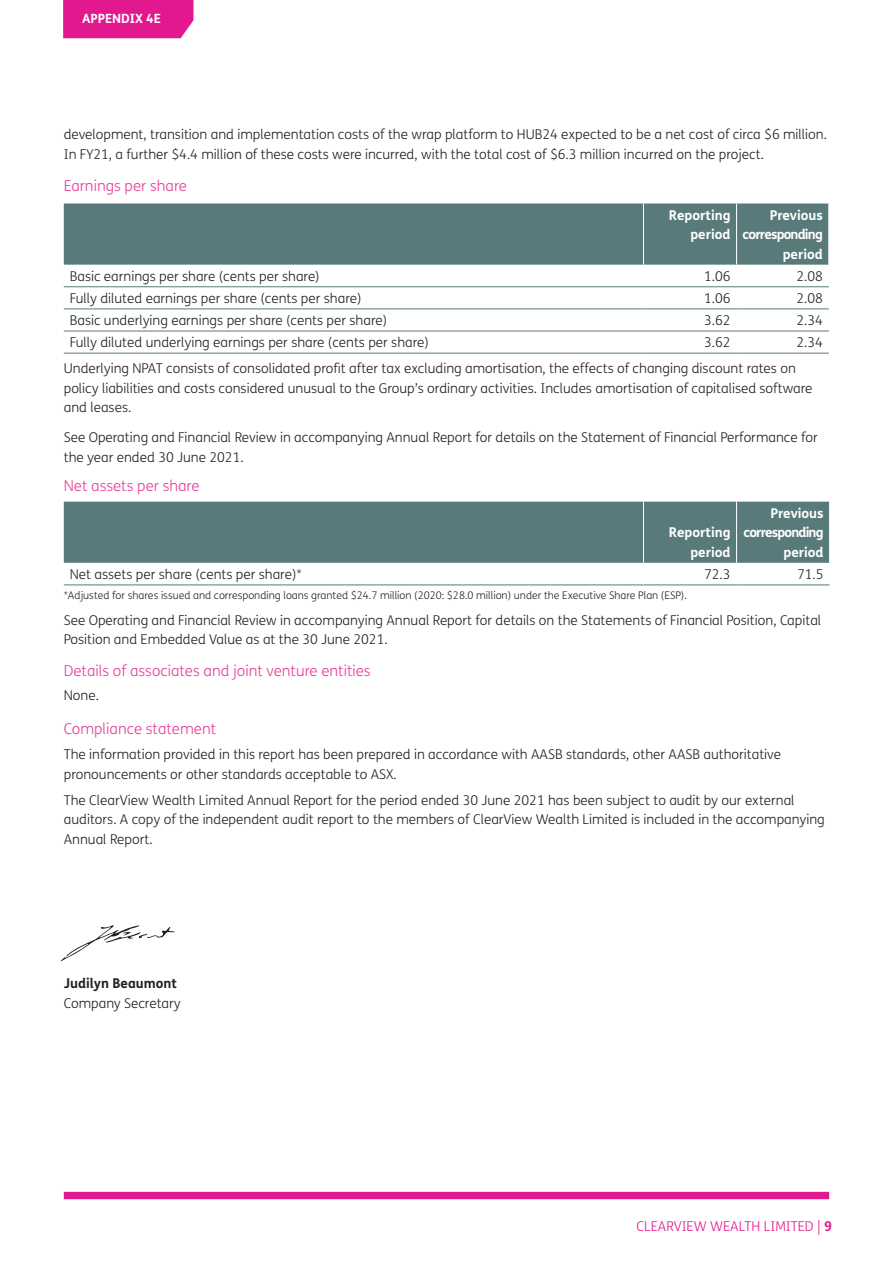
<style>
.page{position:relative;width:893px;height:1263px;background:#fff}
.page>*{position:absolute;margin:0;border:0;box-sizing:border-box;transform-origin:0 0}
._1_2__Sub_sub_head{font:300 15px "FS Me";color:#e63e97}
._2_0__Body_text{font:300 13.5px/19.5px "FS Me";color:#231f20}
.Bodytext{font:300 13.5px/19.5px "FS Me";color:#231f20}
._1_2__Sub_sub_head-2{font:300 13.5px/19.5px "FS Me";color:#231f20}
._2_0__Body_text-2{font:700 13.5px/19.5px "FS Me";letter-spacing:-.035em;color:#fff;text-align:right}
._2_0__Body_text-3{font:700 13.5px/19.5px "FS Me";color:#fff;text-align:right}
.t1{font:300 13.5px "FS Me";color:#e2188f}
._2_0__Body_text-4{font:700 13.5px "FS Me";color:#231f20}
._2_6__Footnote{font:700 12.75px "FS Me";color:#fff}
._2_6__Footnote-2{font:300 10.5px "FS Me";color:#231f20}
.s1{font-weight:700}
</style>
<div class="page">
<div style="left:64px;top:1192px;width:765px;height:7px;background:#e2188f"></div>
<div style="left:64px;top:203px;width:764px;height:62px;background:#587a7b"></div>
<hr style="left:64px;top:286px;width:579px;height:1px;background:#587a7b">
<hr style="left:643px;top:286px;width:94px;height:1px;background:#587a7b">
<hr style="left:737px;top:286px;width:92px;height:1px;background:#587a7b">
<hr style="left:64px;top:309px;width:579px;height:1px;background:#587a7b">
<hr style="left:643px;top:309px;width:94px;height:1px;background:#587a7b">
<hr style="left:737px;top:309px;width:92px;height:1px;background:#587a7b">
<hr style="left:64px;top:331px;width:579px;height:1px;background:#587a7b">
<hr style="left:643px;top:331px;width:94px;height:1px;background:#587a7b">
<hr style="left:737px;top:331px;width:92px;height:1px;background:#587a7b">
<hr style="left:64px;top:353px;width:579px;height:1px;background:#587a7b">
<hr style="left:643px;top:353px;width:94px;height:1px;background:#587a7b">
<hr style="left:737px;top:353px;width:92px;height:1px;background:#587a7b">
<hr style="left:643px;top:203px;width:1px;height:62px;background:#fff">
<hr style="left:736px;top:203px;width:1px;height:62px;background:#fff">
<div style="left:64px;top:502px;width:765px;height:61px;background:#587a7b"></div>
<hr style="left:64px;top:585px;width:579px;height:1px;background:#587a7b">
<hr style="left:643px;top:585px;width:94px;height:1px;background:#587a7b">
<hr style="left:737px;top:585px;width:93px;height:1px;background:#587a7b">
<hr style="left:643px;top:502px;width:1px;height:61px;background:#fff">
<hr style="left:736px;top:502px;width:1px;height:61px;background:#fff">
<div style="left:63px;top:0;width:130px;height:38px;background:#e2188f"></div>
<svg style="left:61px;top:925px;width:114px;height:36px"></svg>
<p class="_2_6__Footnote" style="left:82px;top:9px;width:80px">APPENDIX 4E</p>
<p class="Bodytext" style="left:64px;top:124px;width:765px">development, transition and implementation costs of the wrap platform to HUB24 expected to be a net cost of circa $6 million.<br>In FY21, a further $4.4 million of these costs were incurred, with the total cost of $6.3 million incurred on the project.</p>
<p class="_1_2__Sub_sub_head" style="left:64px;top:176px;width:125px">Earnings per share</p>
<p class="_2_0__Body_text-3" style="left:669px;top:204px;width:63px">Reporting period</p>
<p class="_2_0__Body_text-2" style="left:743px;top:204px;width:82px">Previous corresponding period</p>
<p class="_2_0__Body_text" style="left:70px;top:266px;width:251px">Basic earnings per share (cents per share)</p>
<p class="_2_0__Body_text" style="left:704px;top:266px;width:28px">1.06</p>
<p class="_2_0__Body_text" style="left:796px;top:266px;width:28px">2.08</p>
<p class="_2_0__Body_text" style="left:70px;top:288px;width:293px">Fully diluted earnings per share (cents per share)</p>
<p class="_2_0__Body_text" style="left:704px;top:288px;width:28px">1.06</p>
<p class="_2_0__Body_text" style="left:796px;top:288px;width:28px">2.08</p>
<p class="_2_0__Body_text" style="left:70px;top:310px;width:319px">Basic underlying earnings per share (cents per share)</p>
<p class="_2_0__Body_text" style="left:704px;top:310px;width:28px">3.62</p>
<p class="_2_0__Body_text" style="left:796px;top:310px;width:28px">2.34</p>
<p class="_2_0__Body_text" style="left:70px;top:332px;width:361px">Fully diluted underlying earnings per share (cents per share)</p>
<p class="_2_0__Body_text" style="left:704px;top:332px;width:28px">3.62</p>
<p class="_2_0__Body_text" style="left:796px;top:332px;width:28px">2.34</p>
<p class="_2_0__Body_text" style="left:64px;top:358px;width:750px">Underlying NPAT consists of consolidated profit after tax excluding amortisation, the effects of changing discount rates on policy liabilities and costs considered unusual to the Group’s ordinary activities. Includes amortisation of capitalised software and leases.</p>
<p class="_1_2__Sub_sub_head-2" style="left:64px;top:427px;width:755px">See Operating and Financial Review in accompanying Annual Report for details on the Statement of Financial Performance for the year ended 30 June 2021.</p>
<p class="_1_2__Sub_sub_head" style="left:64px;top:476px;width:137px">Net assets per share</p>
<p class="_2_0__Body_text-3" style="left:669px;top:522px;width:63px">Reporting period</p>
<p class="_2_0__Body_text-2" style="left:743px;top:503px;width:82px">Previous corresponding period</p>
<p class="_2_0__Body_text" style="left:70px;top:564px;width:234px">Net assets per share (cents per share)*</p>
<p class="_2_0__Body_text" style="left:704px;top:564px;width:28px">72.3</p>
<p class="_2_0__Body_text" style="left:797px;top:564px;width:28px">71.5</p>
<p class="_2_6__Footnote-2" style="left:64px;top:588px;width:625px">*Adjusted for shares issued and corresponding loans granted $24.7 million (2020: $28.0 million) under the Executive Share Plan (ESP).</p>
<p class="_2_0__Body_text" style="left:64px;top:610px;width:759px">See Operating and Financial Review in accompanying Annual Report for details on the Statements of Financial Position, Capital<br>Position and Embedded Value as at the 30 June 2021.</p>
<p class="_1_2__Sub_sub_head" style="left:64px;top:660px;width:308px">Details of associates and joint venture entities</p>
<p class="_2_0__Body_text" style="left:64px;top:685px;width:37px">None.</p>
<p class="_1_2__Sub_sub_head" style="left:64px;top:718px;width:154px">Compliance statement</p>
<p class="_2_0__Body_text" style="left:64px;top:744px;width:719px">The information provided in this report has been prepared in accordance with AASB standards, other AASB authoritative pronouncements or other standards acceptable to ASX.</p>
<p class="_2_0__Body_text" style="left:64px;top:790px;width:762px">The ClearView Wealth Limited Annual Report for the period ended 30 June 2021 has been subject to audit by our external auditors. A copy of the independent audit report to the members of ClearView Wealth Limited is included in the accompanying<br>Annual Report.</p>
<p class="_2_0__Body_text-4" style="left:64px;top:973px;width:115px">Judilyn Beaumont</p>
<p class="_2_0__Body_text" style="left:64px;top:993px;width:118px">Company Secretary</p>
<p class="t1" style="left:636px;top:1217px;width:197px">CLEARVIEW WEALTH LIMITED | <span class="s1">9</span></p>
</div>
